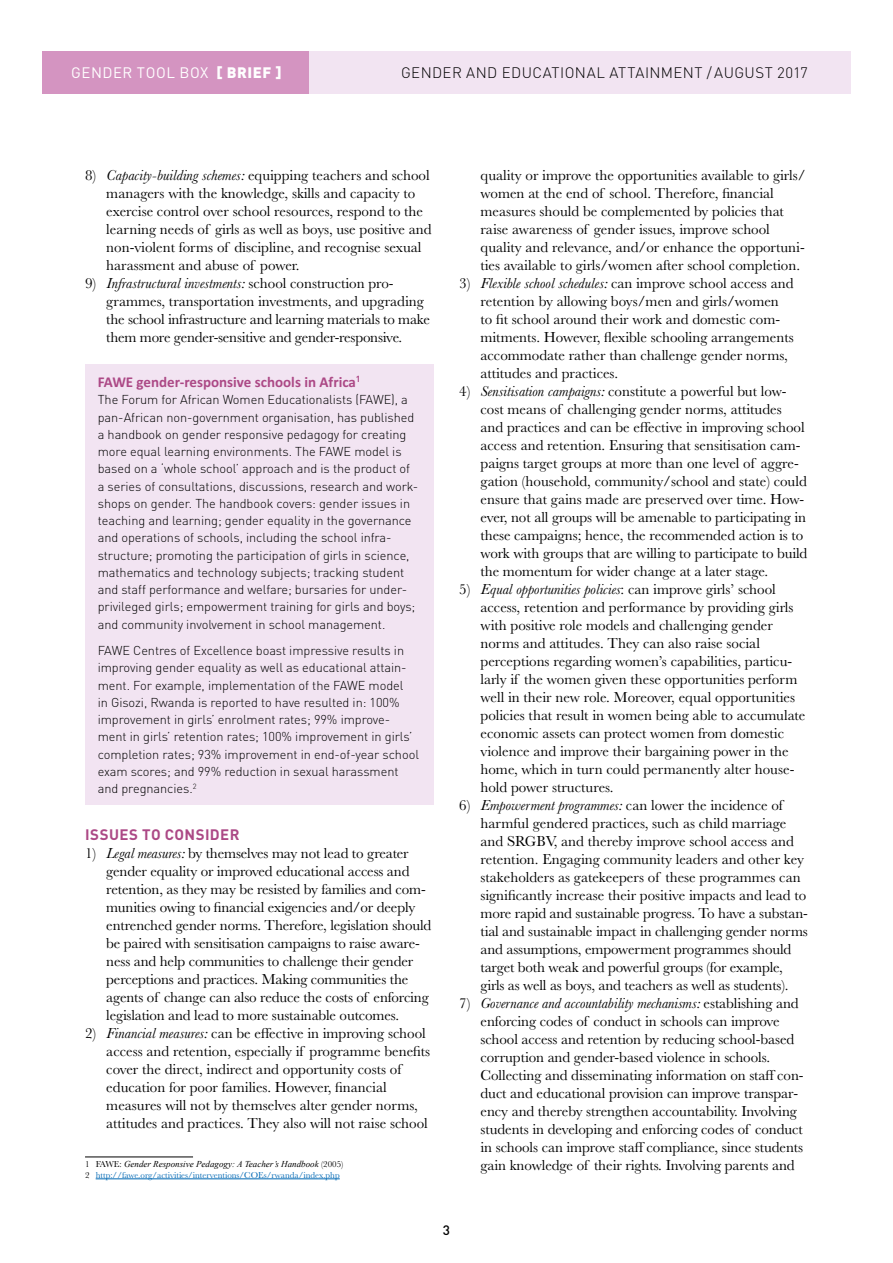
<style>
.page{position:relative;width:893px;height:1263px;background:#fff}
.page>*{position:absolute;margin:0;border:0;box-sizing:border-box;transform-origin:0 0}
.t1{font:15px/18px "Baskerville MT Std";color:#000}
.t2{font:300 15px "DIN Pro";letter-spacing:.03em;color:#000}
.t3{font:700 15px "Calibri";color:#ac4986}
.t4{font:15px "DIN Pro";letter-spacing:.035em;color:#fff}
.t5{font:700 15px "DIN Pro";letter-spacing:.03em;color:#ac4986}
.t6{font:500 13.5px "DIN Pro";color:#000}
.t7{font:300 12.75px/17.2px "DIN Pro";letter-spacing:-.005em;color:#000}
.t8{font:9px "Baskerville MT Std";color:#0068b4}
.t9{font:italic 9px "Times New Roman";color:#000}
.s1{font-weight:900}
.s2{font-style:italic}
.s3{font-family:"Baskerville MT Std";font-style:normal}
.s4{color:#000}
</style>
<div class="page">
<div style="left:296px;top:51px;width:554px;height:43px;background:#f2e4f2"></div>
<div style="left:43px;top:51px;width:266px;height:43px;background:#d494c1"></div>
<div style="left:85px;top:365px;width:349px;height:440px;background:#f2e4f2"></div>
<hr style="left:85px;top:1156px;width:108px;height:1px;background:#000">
<hr style="left:96px;top:1178px;width:244px;height:1px;background:#0068b4">
<p class="t4" style="left:71px;top:61px;width:212px">GENDER TOOL BOX <span class="s1">[ BRIEF ]</span></p>
<p class="t2" style="left:401px;top:61px;width:408px">GENDER AND EDUCATIONAL ATTAINMENT /AUGUST 2017</p>
<p class="t1" style="left:106px;top:166px;width:327px;text-indent:-21px">8) <span class="s2">Capacity-building schemes:</span> equipping teachers and school managers with the knowledge, skills and capacity to exercise control over school resources, respond to the learning needs of girls as well as boys, use positive and non-violent forms of discipline, and recognise sexual harassment and abuse of power.</p>
<p class="t1" style="left:106px;top:274px;width:325px;text-indent:-21px">9) <span class="s2">Infrastructural investments:</span> school construction pro&shy;grammes, transportation investments, and upgrading the school infrastructure and learning materials to make them more gender-sensitive and gender-responsive.</p>
<p class="t3" style="left:98px;top:372px;width:264px">FAWE gender-responsive schools in Africa<sup>1</sup></p>
<p class="t7" style="left:98px;top:390px;width:322px">The Forum for African Women Educationalists (FAWE), a pan-African non-government organisation, has published a handbook on gender responsive pedagogy for creating more equal learning environments. The FAWE model is based on a ‘whole school’ approach and is the product of a series of consultations, discussions, research and work&shy;shops on gender. The handbook covers: gender issues in teaching and learning; gender equality in the governance and operations of schools, including the school infra&shy;structure; promoting the participation of girls in science, mathematics and technology subjects; tracking student and staff performance and welfare; bursaries for under&shy;privileged girls; empowerment training for girls and boys; and community involvement in school management.</p>
<p class="t7" style="left:98px;top:641px;width:323px">FAWE Centres of Excellence boast impressive results in improving gender equality as well as educational attain&shy;ment. For example, implementation of the FAWE model<br>in Gisozi, Rwanda is reported to have resulted in: 100% improvement in girls’ enrolment rates; 99% improve&shy;ment in girls’ retention rates; 100% improvement in girls’ completion rates; 93% improvement in end-of-year school exam scores; and 99% reduction in sexual harassment and pregnancies.<sup>2</sup></p>
<p class="t5" style="left:85px;top:821px;width:156px">ISSUES TO CONSIDER</p>
<p class="t1" style="left:106px;top:844px;width:326px;text-indent:-21px">1) <span class="s2">Legal measures:</span> by themselves may not lead to greater gender equality or improved educational access and retention, as they may be resisted by families and com&shy;munities owing to financial exigencies and/or deeply entrenched gender norms. Therefore, legislation should be paired with sensitisation campaigns to raise aware&shy;ness and help communities to challenge their gender perceptions and practices. Making communities the agents of change can also reduce the costs of enforcing legislation and lead to more sustainable outcomes.</p>
<p class="t1" style="left:106px;top:1024px;width:325px;text-indent:-21px">2) <span class="s2">Financial measures:</span> can be effective in improving school access and retention, especially if programme benefits cover the direct, indirect and opportunity costs of education for poor families. However, financial measures will not by themselves alter gender norms, attitudes and practices. They also will not raise school</p>
<p class="t9" style="left:85px;top:1158px;width:260px"><span class="s3">1 FAWE:</span> Gender Responsive Pedagogy: A Teacher’s Handbook <span class="s3">(2005)</span></p>
<p class="t8" style="left:85px;top:1170px;width:256px"><span class="s4">2</span> http://fawe.org/activities/interventions/COEs/rwanda/index.php</p>
<p class="t1" style="left:480px;top:166px;width:326px">quality or improve the opportunities available to girls/ women at the end of school. Therefore, financial measures should be complemented by policies that raise awareness of gender issues, improve school quality and relevance, and/or enhance the opportuni&shy;ties available to girls/women after school completion.</p>
<p class="t1" style="left:480px;top:274px;width:315px;text-indent:-21px">3) <span class="s2">Flexible school schedules:</span> can improve school access and retention by allowing boys/men and girls/women to fit school around their work and domestic com&shy;mitments. However, flexible schooling arrangements accommodate rather than challenge gender norms, attitudes and practices.</p>
<p class="t1" style="left:480px;top:382px;width:328px;text-indent:-21px">4) <span class="s2">Sensitisation campaigns:</span> constitute a powerful but low&shy;cost means of challenging gender norms, attitudes and practices and can be effective in improving school access and retention. Ensuring that sensitisation cam&shy;paigns target groups at more than one level of aggre&shy;gation (household, community/school and state) could ensure that gains made are preserved over time. How&shy;ever, not all groups will be amenable to participating in these campaigns; hence, the recommended action is to work with groups that are willing to participate to build the momentum for wider change at a later stage.</p>
<p class="t1" style="left:480px;top:580px;width:327px;text-indent:-21px">5) <span class="s2">Equal opportunities policies</span>: can improve girls’ school access, retention and performance by providing girls with positive role models and challenging gender norms and attitudes. They can also raise social perceptions regarding women’s capabilities, particu&shy;larly if the women given these opportunities perform well in their new role. Moreover, equal opportunities policies that result in women being able to accumulate economic assets can protect women from domestic violence and improve their bargaining power in the home, which in turn could permanently alter house&shy;hold power structures.</p>
<p class="t1" style="left:480px;top:796px;width:329px;text-indent:-21px">6) <span class="s2">Empowerment programmes:</span> can lower the incidence of harmful gendered practices, such as child marriage and SRGBV, and thereby improve school access and retention. Engaging community leaders and other key stakeholders as gatekeepers of these programmes can significantly increase their positive impacts and lead to more rapid and sustainable progress. To have a substan&shy;tial and sustainable impact in challenging gender norms and assumptions, empowerment programmes should target both weak and powerful groups (for example, girls as well as boys, and teachers as well as students).</p>
<p class="t1" style="left:480px;top:994px;width:325px;text-indent:-21px">7) <span class="s2">Governance and accountability mechanisms:</span> establishing and enforcing codes of conduct in schools can improve school access and retention by reducing school-based corruption and gender-based violence in schools.<br>Collecting and disseminating information on staff con&shy;duct and educational provision can improve transpar&shy;ency and thereby strengthen accountability. Involving students in developing and enforcing codes of conduct in schools can improve staff compliance, since students gain knowledge of their rights. Involving parents and</p>
<p class="t6" style="left:443px;top:1221px;width:9px">3</p>
</div>
